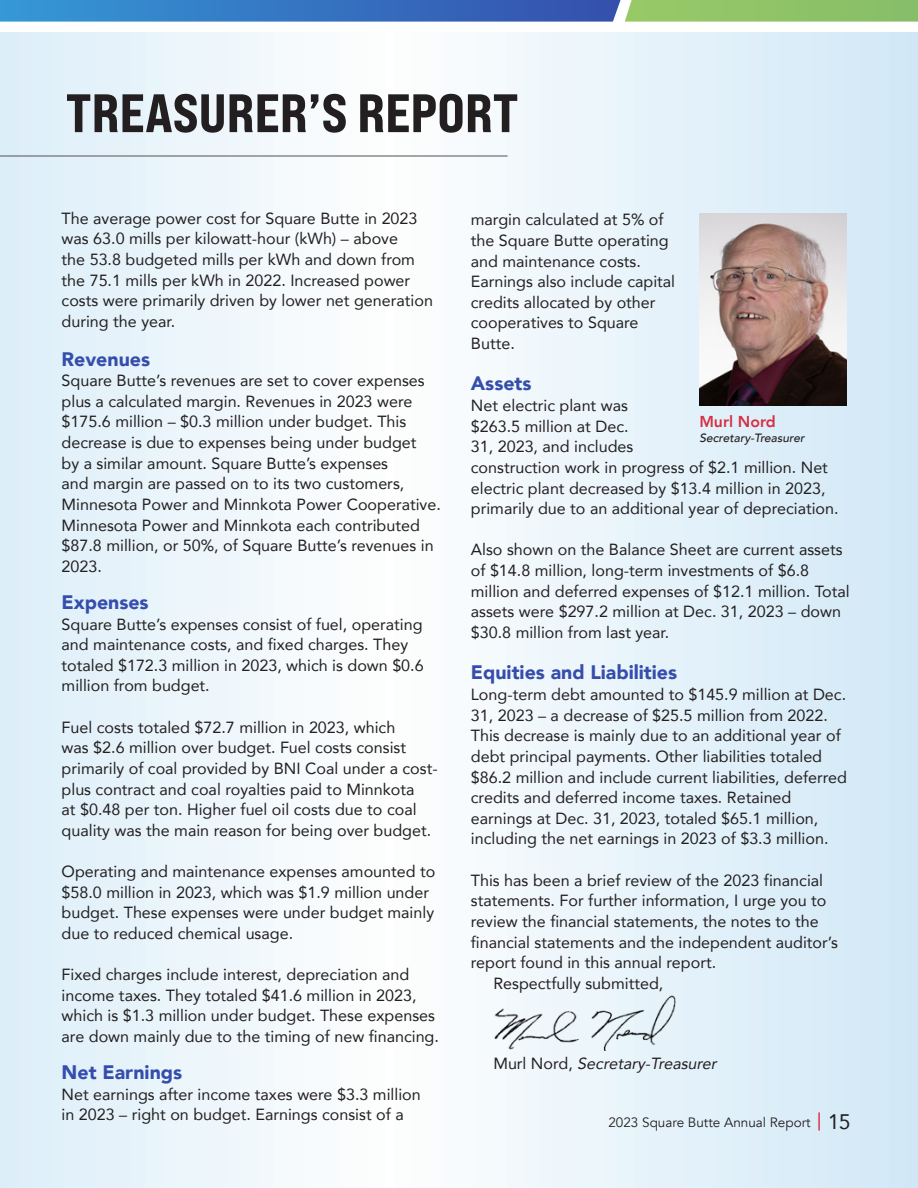
<style>
.page{position:relative;width:918px;height:1188px;background:#fff}
.page>*{position:absolute;margin:0;border:0;box-sizing:border-box;transform-origin:0 0}
.t1{font:54px "Bebas Neue Pro Exp Eb";color:#231f20}
.t2{font:900 19.5px "Avenir";color:#354eac}
.par1{font:16.2px/20.7px "Avenir";color:#231f20}
.t3{font:italic 16.2px "Avenir";color:#231f20}
.director_names{font:800 15.75px "Avenir";color:#d63043}
.t4{font:13.5px "Avenir";color:#231f20}
.director_names-2{font:italic 500 12px "Avenir";color:#231f20}
.s1{font-style:normal}
.s2{font-size:18px;color:#d63043}
.s3{font-size:21px}
</style>
<div class="page">
<div style="left:0;top:33px;width:389px;height:1155px;background:linear-gradient(to right,#dceef9,#fdfefe)"></div>
<div style="left:389px;top:33px;width:529px;height:1155px;background:linear-gradient(to right,#fdfefe,#d0e8f6)"></div>
<img style="left:487px;top:992px;width:194px;height:59px">
<hr style="left:0;top:155px;width:508px;height:2px;background:#636366">
<svg style="left:0;top:0;width:918px;height:22px;background:#5790a7"></svg>
<img style="left:699px;top:214px;width:147px;height:192px">
<p class="t1" style="left:66px;top:79px;width:454px">TREASURER’S REPORT</p>
<p class="par1" style="left:62px;top:207px;width:373px">The average power cost for Square Butte in 2023 was 63.0 mills per kilowatt-hour (kWh) – above<br>the 53.8 budgeted mills per kWh and down from the 75.1 mills per kWh in 2022. Increased power costs were primarily driven by lower net generation during the year.</p>
<p class="t2" style="left:62px;top:342px;width:90px">Revenues</p>
<p class="par1" style="left:62px;top:370px;width:381px">Square Butte’s revenues are set to cover expenses plus a calculated margin. Revenues in 2023 were $175.6 million – $0.3 million under budget. This decrease is due to expenses being under budget<br>by a similar amount. Square Butte’s expenses<br>and margin are passed on to its two customers, Minnesota Power and Minnkota Power Cooperative.<br>Minnesota Power and Minnkota each contributed $87.8 million, or 50%, of Square Butte’s revenues in 2023.</p>
<p class="t2" style="left:62px;top:585px;width:89px">Expenses</p>
<p class="par1" style="left:62px;top:613px;width:364px">Square Butte’s expenses consist of fuel, operating and maintenance costs, and fixed charges. They totaled $172.3 million in 2023, which is down $0.6 million from budget.</p>
<p class="par1" style="left:62px;top:716px;width:378px">Fuel costs totaled $72.7 million in 2023, which<br>was $2.6 million over budget. Fuel costs consist primarily of coal provided by BNI Coal under a cost&shy;plus contract and coal royalties paid to Minnkota<br>at $0.48 per ton. Higher fuel oil costs due to coal quality was the main reason for being over budget.</p>
<p class="par1" style="left:62px;top:861px;width:375px">Operating and maintenance expenses amounted to $58.0 million in 2023, which was $1.9 million under budget. These expenses were under budget mainly due to reduced chemical usage.</p>
<p class="par1" style="left:62px;top:964px;width:379px">Fixed charges include interest, depreciation and income taxes. They totaled $41.6 million in 2023, which is $1.3 million under budget. These expenses are down mainly due to the timing of new financing.</p>
<p class="t2" style="left:62px;top:1056px;width:122px">Net Earnings</p>
<p class="par1" style="left:62px;top:1083px;width:361px">Net earnings after income taxes were $3.3 million in 2023 – right on budget. Earnings consist of a</p>
<p class="par1" style="left:471px;top:209px;width:206px">margin calculated at 5% of the Square Butte operating and maintenance costs.<br>Earnings also include capital credits allocated by other cooperatives to Square<br>Butte.</p>
<p class="t2" style="left:471px;top:367px;width:62px">Assets</p>
<p class="par1" style="left:471px;top:395px;width:369px">Net electric plant was<br>$263.5 million at Dec.<br>31, 2023, and includes<br>construction work in progress of $2.1 million. Net electric plant decreased by $13.4 million in 2023, primarily due to an additional year of depreciation.</p>
<p class="par1" style="left:471px;top:539px;width:380px">Also shown on the Balance Sheet are current assets of $14.8 million, long-term investments of $6.8 million and deferred expenses of $12.1 million. Total assets were $297.2 million at Dec. 31, 2023 – down $30.8 million from last year.</p>
<p class="t2" style="left:471px;top:656px;width:208px">Equities and Liabilities</p>
<p class="par1" style="left:471px;top:684px;width:378px">Long-term debt amounted to $145.9 million at Dec.<br>31, 2023 – a decrease of $25.5 million from 2022.<br>This decrease is mainly due to an additional year of debt principal payments. Other liabilities totaled $86.2 million and include current liabilities, deferred credits and deferred income taxes. Retained earnings at Dec. 31, 2023, totaled $65.1 million, including the net earnings in 2023 of $3.3 million.</p>
<p class="par1" style="left:471px;top:869px;width:369px">This has been a brief review of the 2023 financial statements. For further information, I urge you to review the financial statements, the notes to the financial statements and the independent auditor’s report found in this annual report.</p>
<p class="par1" style="left:493px;top:972px;width:171px">Respectfully submitted,</p>
<p class="director_names" style="left:699px;top:409px;width:78px">Murl Nord</p>
<p class="director_names-2" style="left:699px;top:431px;width:107px">Secretary-Treasurer</p>
<p class="t3" style="left:493px;top:1050px;width:229px"><span class="s1">M u r l N o r d ,</span> Secretary-Treasurer</p>
<p class="t4" style="left:608px;top:1114px;width:244px">2023 Square Butte Annual Report <span class="s2">|</span> <span class="s3">15</span></p>
</div>
